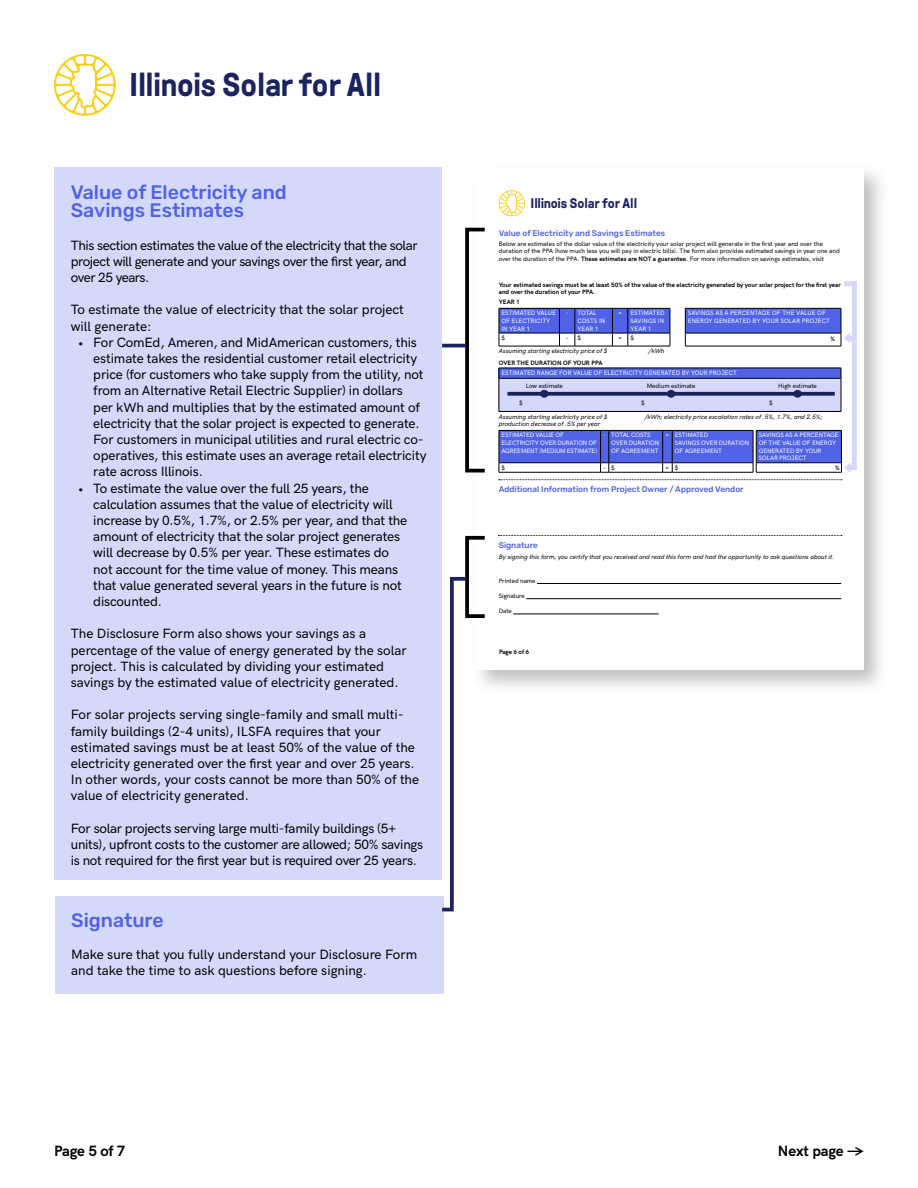
<style>
.page{position:relative;width:918px;height:1188px;background:#fff}
.page>*{position:absolute;margin:0;border:0;box-sizing:border-box;transform-origin:0 0}
.t1{font:700 33px "GT Pressura";letter-spacing:-.015em;color:#1c2460}
.t2{font:500 19.5px/18px "Rubik";color:#5062e5}
.t3{font:700 15px "HK Grotesk";letter-spacing:-.01em;color:#000}
.t4{font:700 13.95px "GT Pressura";letter-spacing:-.015em;color:#1c2460}
.t5{font:500 13.5px/16.2px "HK Grotesk";letter-spacing:-.01em;color:#000}
.t6{font:500 13.5px/16.2px "HK Grotesk";letter-spacing:-.03em;color:#000}
.t7{font:500 8.25px "Rubik";color:#5062e5}
.t8{font:500 6.3px/7.6px "HK Grotesk";color:#000}
.t9{font:500 6.3px/7.6px "HK Grotesk";letter-spacing:-.02em;color:#fff}
.t10{font:italic 500 6.3px "HK Grotesk";color:#000}
.t11{font:700 6.3px/7.6px "HK Grotesk";color:#000}
.t12{font:500 6.3px/7.6px "HK Grotesk";color:#fff}
.s1{font-weight:700}
</style>
<div class="page">
<svg style="left:54px;top:54px;width:62px;height:62px"></svg>
<div style="left:55px;top:167px;width:387px;height:713px;background:#d4d9fa"></div>
<div style="left:55px;top:896px;width:388px;height:98px;background:#d4d9fa"></div>
<div style="left:470px;top:161px;width:420px;height:534px;background:#000;opacity:.25"></div>
<div style="left:476px;top:167px;width:388px;height:503px;background:#fff"></div>
<svg style="left:499px;top:190px;width:26px;height:26px"></svg>
<hr style="left:537px;top:583px;width:304px;height:1px;background:#000">
<hr style="left:526px;top:598px;width:315px;height:1px;background:#000">
<hr style="left:513px;top:614px;width:146px;height:1px;background:#000">
<svg style="left:499px;top:535px;width:343px;height:1px"></svg>
<svg style="left:499px;top:480px;width:343px;height:1px"></svg>
<svg style="left:499px;top:281px;width:358px;height:192px"></svg>
<div style="left:465px;top:228px;width:22px;height:244px;border:4px solid #000"></div>
<hr style="left:442px;top:344px;width:23px;height:3px;background:#1c245e">
<div style="left:465px;top:536px;width:22px;height:82px;border:4px solid #000"></div>
<svg style="left:442px;top:575px;width:28px;height:338px"></svg>
<h1 class="t1" style="left:129px;top:67px;width:254px">Illinois Solar for All</h1>
<h2 class="t2" style="left:71px;top:184px;width:218px">Value of Electricity and<br>Savings Estimates</h2>
<p class="t6" style="left:71px;top:236px;width:348px">This section estimates the value of the electricity that the solar project will generate and your savings over the first year, and over 25 years.</p>
<p class="t5" style="left:71px;top:301px;width:335px">To estimate the value of electricity that the solar project will generate:</p>
<p class="t5" style="left:93px;top:333px;width:335px;text-indent:-15px">• For ComEd, Ameren, and MidAmerican customers, this estimate takes the residential customer retail electricity price (for customers who take supply from the utility, not from an Alternative Retail Electric Supplier) in dollars<br>per kWh and multiplies that by the estimated amount of electricity that the solar project is expected to generate.<br>For customers in municipal utilities and rural electric co&shy;operatives, this estimate uses an average retail electricity rate across Illinois.</p>
<p class="t5" style="left:93px;top:479px;width:315px;text-indent:-15px">• To estimate the value over the full 25 years, the calculation assumes that the value of electricity will increase by 0.5%, 1.7%, or 2.5% per year, and that the amount of electricity that the solar project generates will decrease by 0.5% per year. These estimates do not account for the time value of money. This means that value generated several years in the future is not discounted.</p>
<p class="t5" style="left:71px;top:625px;width:337px">The Disclosure Form also shows your savings as a percentage of the value of energy generated by the solar project. This is calculated by dividing your estimated savings by the estimated value of electricity generated.</p>
<p class="t5" style="left:71px;top:706px;width:350px">For solar projects serving single-family and small multi&shy;family buildings (2-4 units), ILSFA requires that your estimated savings must be at least 50% of the value of the electricity generated over the first year and over 25 years.<br>In other words, your costs cannot be more than 50% of the value of electricity generated.</p>
<p class="t5" style="left:71px;top:819px;width:354px">For solar projects serving large multi-family buildings (5+ units), upfront costs to the customer are allowed; 50% savings is not required for the first year but is required over 25 years.</p>
<h2 class="t2" style="left:71px;top:911px;width:94px">Signature</h2>
<p class="t5" style="left:71px;top:945px;width:347px">Make sure that you fully understand your Disclosure Form and take the time to ask questions before signing.</p>
<p class="t4" style="left:531px;top:196px;width:108px">Illinois Solar for All</p>
<p class="t7" style="left:499px;top:228px;width:168px">Value of Electricity and Savings Estimates</p>
<p class="t8" style="left:499px;top:239px;width:342px">Below are estimates of the dollar value of the electricity your solar project will generate in the first year and over the duration of the PPA (how much less you will pay in electric bills). The form also provides estimated savings in year one and over the duration of the PPA. <span class="s1">These estimates are NOT a guarantee</span>. For more information on savings estimates, visit</p>
<p class="t11" style="left:499px;top:280px;width:344px">Your estimated savings must be at least 50% of the value of the electricity generated by your solar project for the first year and over the duration of your PPA.</p>
<p class="t11" style="left:499px;top:297px;width:23px">YEAR 1</p>
<p class="t9" style="left:501px;top:309px;width:56px">ESTIMATED VALUE<br>OF ELECTRICITY<br>IN YEAR 1</p>
<p class="t12" style="left:577px;top:309px;width:29px;text-indent:-11px">- TOTAL<br>COSTS IN<br>YEAR 1</p>
<p class="t9" style="left:618px;top:309px;width:6px">=</p>
<p class="t9" style="left:630px;top:309px;width:36px;text-align:justify">ESTIMATED SAVINGS IN YEAR 1</p>
<p class="t12" style="left:688px;top:309px;width:144px">SAVINGS AS A PERCENTAGE OF THE VALUE OF<br>ENERGY GENERATED BY YOUR SOLAR PROJECT</p>
<p class="t8" style="left:501px;top:334px;width:5px">$</p>
<p class="t8" style="left:566px;top:334px;width:16px">- $</p>
<p class="t8" style="left:618px;top:334px;width:6px">=</p>
<p class="t8" style="left:630px;top:334px;width:5px">$</p>
<p class="t11" style="left:830px;top:335px;width:6px">%</p>
<p class="t10" style="left:499px;top:346px;width:110px">Assuming starting electricity price of $</p>
<p class="t10" style="left:649px;top:346px;width:17px">/kWh</p>
<p class="t11" style="left:499px;top:358px;width:105px">OVER THE DURATION OF YOUR PPA</p>
<p class="t8" style="left:526px;top:381px;width:39px">Low estimate</p>
<p class="t8" style="left:647px;top:381px;width:50px">Medium estimate</p>
<p class="t8" style="left:778px;top:381px;width:40px">High estimate</p>
<p class="t9" style="left:501px;top:368px;width:237px">ESTIMATED RANGE FOR VALUE OF ELECTRICITY GENERATED BY YOUR PROJECT</p>
<p class="t8" style="left:519px;top:399px;width:5px">$</p>
<p class="t8" style="left:641px;top:399px;width:5px">$</p>
<p class="t8" style="left:769px;top:399px;width:5px">$</p>
<p class="t10" style="left:499px;top:412px;width:110px">Assuming starting electricity price of $</p>
<p class="t10" style="left:645px;top:412px;width:179px">/kWh; electricity price escalation rates of .5%, 1.7%, and 2.5%;</p>
<p class="t10" style="left:499px;top:419px;width:103px">production decrease of .5% per year</p>
<p class="t9" style="left:501px;top:431px;width:97px">ESTIMATED VALUE OF<br>ELECTRICITY OVER DURATION OF<br>AGREEMENT (MEDIUM ESTIMATE)</p>
<p class="t9" style="left:611px;top:431px;width:49px;text-indent:-8px">- TOTAL COSTS<br>OVER DURATION<br>OF AGREEMENT</p>
<p class="t9" style="left:675px;top:431px;width:76px;text-indent:-10px">= ESTIMATED<br>SAVINGS OVER DURATION<br>OF AGREEMENT</p>
<p class="t9" style="left:759px;top:431px;width:81px">SAVINGS AS A PERCENTAGE<br>OF THE VALUE OF ENERGY<br>GENERATED BY YOUR<br>SOLAR PROJECT</p>
<p class="t8" style="left:501px;top:463px;width:5px">$</p>
<p class="t8" style="left:603px;top:463px;width:13px">- $</p>
<p class="t8" style="left:665px;top:463px;width:15px">= $</p>
<p class="t11" style="left:835px;top:463px;width:6px">%</p>
<p class="t7" style="left:499px;top:484px;width:246px">Additional Information from Project Owner / Approved Vendor</p>
<p class="t7" style="left:499px;top:540px;width:41px">Signature</p>
<p class="t8" style="left:499px;top:576px;width:38px">Printed name</p>
<p class="t8" style="left:499px;top:591px;width:27px">Signature</p>
<p class="t8" style="left:499px;top:607px;width:15px">Date</p>
<p class="t11" style="left:499px;top:648px;width:32px">Page 6 of 6</p>
<p class="t10" style="left:499px;top:552px;width:337px">By signing this form, you certify that you received and read this form and had the opportunity to ask questions about it.</p>
<p class="t3" style="left:54px;top:1139px;width:73px">Page 5 of 7</p>
<p class="t3" style="left:778px;top:1139px;width:87px">Next page →</p>
</div>
